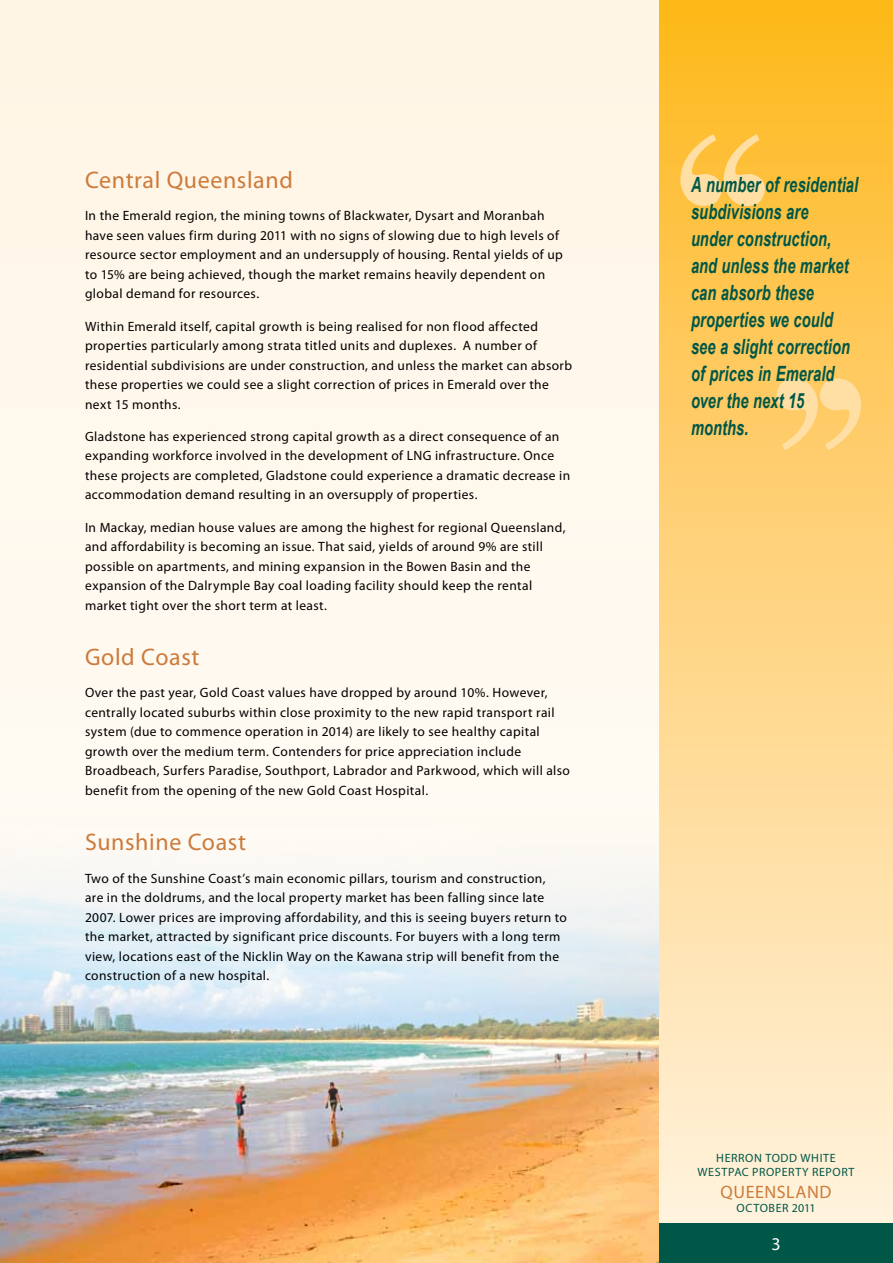
<style>
.page{position:relative;width:893px;height:1263px;background:#fff8ec}
.page>*{position:absolute;margin:0;border:0;box-sizing:border-box;transform-origin:0 0}
.t1{font:24px "Myriad Pro";letter-spacing:.025em;color:#cc7b3b}
.t2{font:italic 700 21px/27px "Arial Narrow";letter-spacing:.01em;color:#005747;scale:.85 1}
.t3{font:18px "Myriad Pro";letter-spacing:.025em;color:#cc7b3b}
.t4{font:18px "Myriad Pro";color:#fff}
.t5{font:13.5px/19.5px "Myriad Pro";letter-spacing:.03em;color:#000}
.t6{font:12px/14.4px "Myriad Pro";letter-spacing:.05em;color:#005747;text-align:center}
</style>
<div class="page">
<div style="left:659px;top:0;width:234px;height:1263px;background:linear-gradient(to bottom,#feb821,#fff4e7)"></div>
<div style="left:659px;top:1223px;width:234px;height:40px;background:#005747"></div>
<img style="left:0;top:887px;width:659px;height:376px">
<svg style="left:777px;top:378px;width:84px;height:72px;background:#ffd484"></svg>
<svg style="left:680px;top:134px;width:85px;height:72px;background:#fece6b"></svg>
<h1 class="t1" style="left:85px;top:165px;width:209px">Central Queensland</h1>
<p class="t5" style="left:85px;top:206px;width:479px">In the Emerald region, the mining towns of Blackwater, Dysart and Moranbah have seen values firm during 2011 with no signs of slowing due to high levels of resource sector employment and an undersupply of housing. Rental yields of up to 15% are being achieved, though the market remains heavily dependent on global demand for resources.</p>
<p class="t5" style="left:85px;top:316px;width:489px">Within Emerald itself, capital growth is being realised for non flood affected properties particularly among strata titled units and duplexes. A number of residential subdivisions are under construction, and unless the market can absorb these properties we could see a slight correction of prices in Emerald over the next 15 months.</p>
<p class="t5" style="left:85px;top:426px;width:487px">Gladstone has experienced strong capital growth as a direct consequence of an expanding workforce involved in the development of LNG infrastructure. Once these projects are completed, Gladstone could experience a dramatic decrease in accommodation demand resulting in an oversupply of properties.</p>
<p class="t5" style="left:85px;top:517px;width:482px">In Mackay, median house values are among the highest for regional Queensland, and affordability is becoming an issue. That said, yields of around 9% are still possible on apartments, and mining expansion in the Bowen Basin and the expansion of the Dalrymple Bay coal loading facility should keep the rental market tight over the short term at least.</p>
<h1 class="t1" style="left:85px;top:642px;width:116px">Gold Coast</h1>
<p class="t5" style="left:85px;top:683px;width:486px">Over the past year, Gold Coast values have dropped by around 10%. However, centrally located suburbs within close proximity to the new rapid transport rail system (due to commence operation in 2014) are likely to see healthy capital growth over the medium term. Contenders for price appreciation include Broadbeach, Surfers Paradise, Southport, Labrador and Parkwood, which will also benefit from the opening of the new Gold Coast Hospital.</p>
<h1 class="t1" style="left:85px;top:828px;width:162px">Sunshine Coast</h1>
<p class="t5" style="left:85px;top:868px;width:483px">Two of the Sunshine Coast’s main economic pillars, tourism and construction, are in the doldrums, and the local property market has been falling since late 2007. Lower prices are improving affordability, and this is seeing buyers return to the market, attracted by significant price discounts. For buyers with a long term view, locations east of the Nicklin Way on the Kawana strip will benefit from the construction of a new hospital.</p>
<h2 class="t2" style="left:691px;top:170px;width:198px">A number of residential subdivisions are<br>under construction, and unless the market can absorb these properties we could see a slight correction of prices in Emerald over the next 15 months.</h2>
<p class="t6" style="left:697px;top:1150px;width:159px">Herron Todd White<br>Westpac Property Report</p>
<h3 class="t3" style="left:721px;top:1180px;width:112px">Queensland</h3>
<p class="t6" style="left:737px;top:1200px;width:81px">October 2011</p>
<h3 class="t4" style="left:771px;top:1233px;width:11px">3</h3>
</div>
